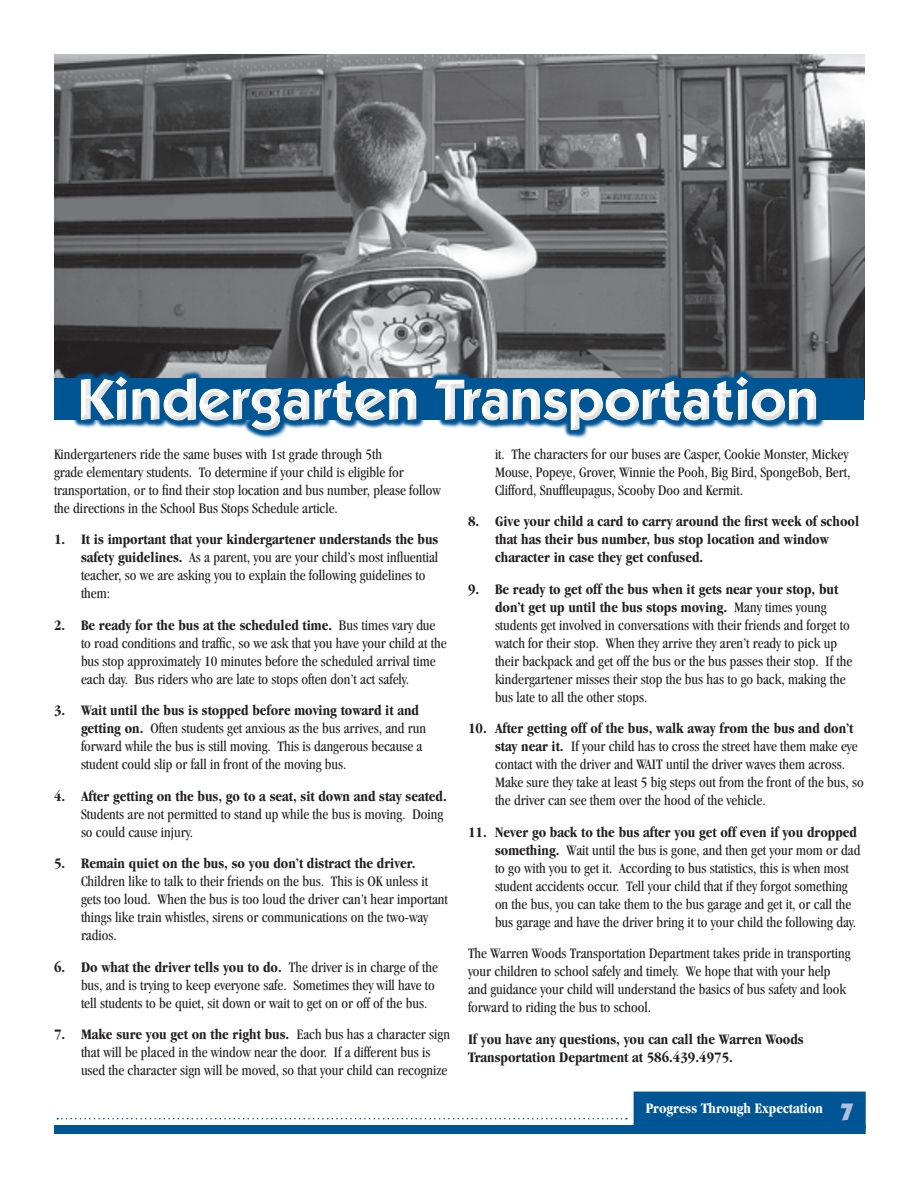
<style>
.page{position:relative;width:918px;height:1188px;background:#fff}
.page>*{position:absolute;margin:0;border:0;box-sizing:border-box;transform-origin:0 0}
.t1{font:700 58.5px "Itc Kabel";color:#fff}
.t2{font:900 24px "Itc Kabel";color:#b1c0dc}
.t3{font:condensed 15px/18px "Garamond";color:#231f20}
.t4{font:700 condensed 15px/18px "Garamond";color:#231f20}
.t5{font:700 condensed 15px "Garamond";color:#fff}
.s1{font-weight:700}
</style>
<div class="page">
<img style="left:54px;top:54px;width:810px;height:324px">
<div style="left:634px;top:1092px;width:232px;height:37px;background:#005595"></div>
<div style="left:54px;top:1125px;width:812px;height:9px;background:#005595"></div>
<svg style="left:57px;top:1118px;width:570px;height:1px"></svg>
<div style="left:54px;top:378px;width:810px;height:41px;background:#005595"></div>
<svg style="left:73px;top:369px;width:751px;height:69px"></svg>
<div style="left:74px;top:370px;width:749px;height:63px;background:#fff;opacity:.75"></div>
<div style="left:74px;top:374px;width:749px;height:63px;background:#231f20;opacity:.2"></div>
<h1 class="t1" style="left:78px;top:364px;width:743px">Kindergarten Transportation</h1>
<p class="t3" style="left:54px;top:445px;width:388px">Kindergarteners ride the same buses with 1st grade through 5th<br>grade elementary students. To determine if your child is eligible for transportation, or to find their stop location and bus number, please follow the directions in the School Bus Stops Schedule article.</p>
<p class="t3" style="left:81px;top:530px;width:359px;text-indent:-27px"><span class="s1">1. It is important that your kindergartener understands the bus safety guidelines.</span> As a parent, you are your child’s most influential teacher, so we are asking you to explain the following guidelines to them:</p>
<p class="t3" style="left:81px;top:616px;width:367px;text-indent:-27px"><span class="s1">2. Be ready for the bus at the scheduled time.</span> Bus times vary due to road conditions and traffic, so we ask that you have your child at the bus stop approximately 10 minutes before the scheduled arrival time each day. Bus riders who are late to stops often don’t act safely.</p>
<p class="t3" style="left:81px;top:701px;width:347px;text-indent:-27px"><span class="s1">3. Wait until the bus is stopped before moving toward it and getting on.</span> Often students get anxious as the bus arrives, and run forward while the bus is still moving. This is dangerous because a student could slip or fall in front of the moving bus.</p>
<p class="t3" style="left:81px;top:787px;width:367px;text-indent:-27px"><span class="s1">4. After getting on the bus, go to a seat, sit down and stay seated.<br></span>Students are not permitted to stand up while the bus is moving. Doing so could cause injury.</p>
<p class="t3" style="left:81px;top:854px;width:368px;text-indent:-27px"><span class="s1">5. Remain quiet on the bus, so you don’t distract the driver.<br></span>Children like to talk to their friends on the bus. This is OK unless it gets too loud. When the bus is too loud the driver can’t hear important things like train whistles, sirens or communications on the two-way radios.</p>
<p class="t3" style="left:81px;top:958px;width:358px;text-indent:-27px"><span class="s1">6. Do what the driver tells you to do.</span> The driver is in charge of the bus, and is trying to keep everyone safe. Sometimes they will have to tell students to be quiet, sit down or wait to get on or off of the bus.</p>
<p class="t3" style="left:81px;top:1025px;width:371px;text-indent:-27px"><span class="s1">7. Make sure you get on the right bus.</span> Each bus has a character sign that will be placed in the window near the door. If a different bus is used the character sign will be moved, so that your child can recognize</p>
<p class="t3" style="left:495px;top:445px;width:357px">it. The characters for our buses are Casper, Cookie Monster, Mickey<br>Mouse, Popeye, Grover, Winnie the Pooh, Big Bird, SpongeBob, Bert,<br>Clifford, Snuffleupagus, Scooby Doo and Kermit.</p>
<p class="t4" style="left:495px;top:512px;width:366px;text-indent:-27px">8. Give your child a card to carry around the first week of school that has their bus number, bus stop location and window character in case they get confused.</p>
<p class="t3" style="left:495px;top:580px;width:359px;text-indent:-27px"><span class="s1">9. Be ready to get off the bus when it gets near your stop, but don’t get up until the bus stops moving.</span> Many times young students get involved in conversations with their friends and forget to watch for their stop. When they arrive they aren’t ready to pick up their backpack and get off the bus or the bus passes their stop. If the kindergartener misses their stop the bus has to go back, making the bus late to all the other stops.</p>
<p class="t3" style="left:495px;top:719px;width:370px;text-indent:-27px"><span class="s1">10. After getting off of the bus, walk away from the bus and don’t stay near it.</span> If your child has to cross the street have them make eye contact with the driver and WAIT until the driver waves them across.<br>Make sure they take at least 5 big steps out from the front of the bus, so the driver can see them over the hood of the vehicle.</p>
<p class="t3" style="left:495px;top:823px;width:367px;text-indent:-27px"><span class="s1">11. Never go back to the bus after you get off even if you dropped something.</span> Wait until the bus is gone, and then get your mom or dad to go with you to get it. According to bus statistics, this is when most student accidents occur. Tell your child that if they forgot something on the bus, you can take them to the bus garage and get it, or call the bus garage and have the driver bring it to your child the following day.</p>
<p class="t3" style="left:468px;top:944px;width:384px">The Warren Woods Transportation Department takes pride in transporting your children to school safely and timely. We hope that with your help and guidance your child will understand the basics of bus safety and look forward to riding the bus to school.</p>
<p class="t4" style="left:468px;top:1030px;width:337px">If you have any questions, you can call the Warren Woods<br>Transportation Department at 586.439.4975.</p>
<p class="t5" style="left:646px;top:1099px;width:179px">Progress Through Expectation</p>
<p class="t2" style="left:840px;top:1097px;width:15px">7</p>
</div>
